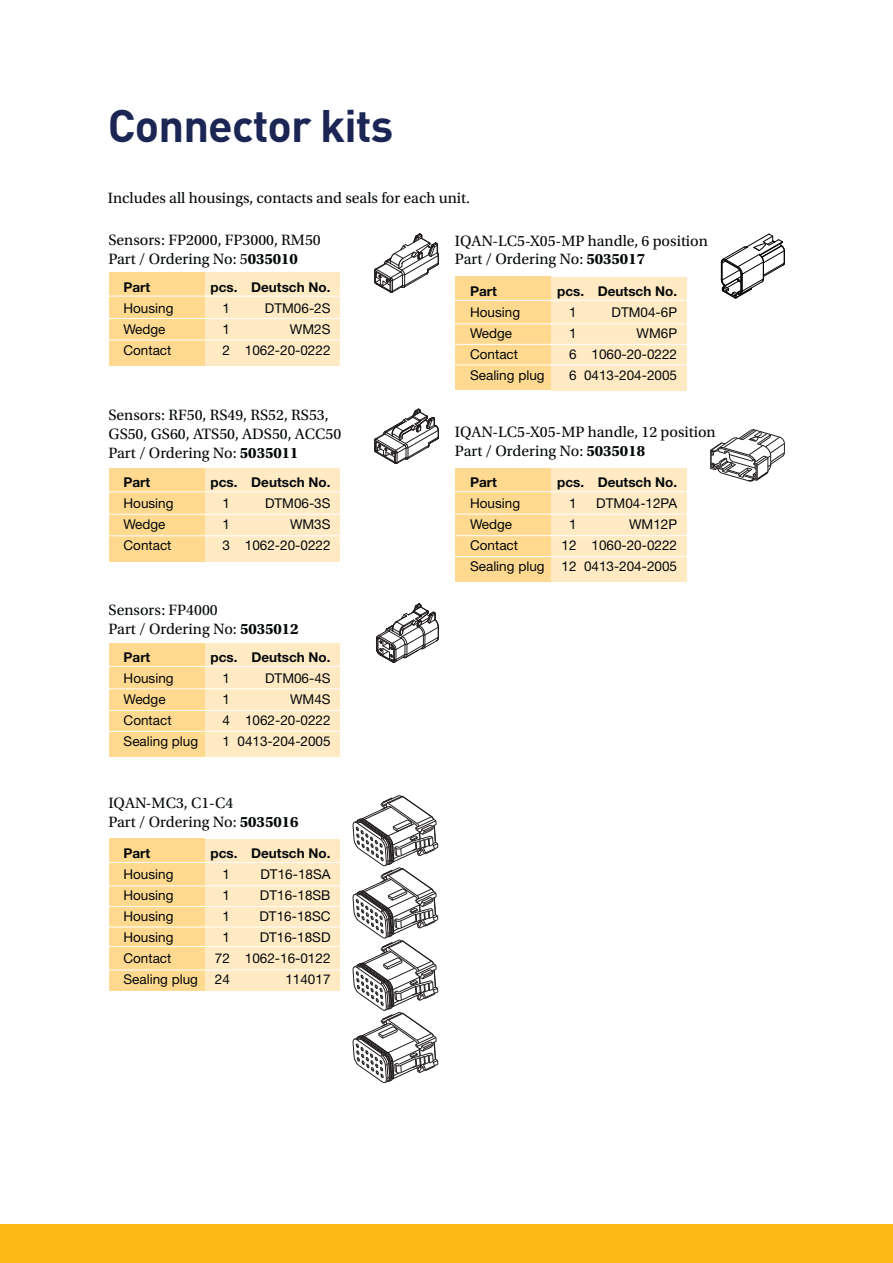
<style>
.page{position:relative;width:893px;height:1263px;background:#fff}
.page>*{position:absolute;margin:0;border:0;box-sizing:border-box;transform-origin:0 0}
.t1{font:700 45px "DINOT";letter-spacing:-.02em;color:#1b2654}
.t2{font:15.75px/18.9px "Utopia Std";color:#040809}
.t3{font:13.5px "Helvetica Neue LT Std";color:#040809}
.t4{font:700 13.5px "Helvetica Neue LT Std";color:#040809}
.s1{font-weight:700}
</style>
<div class="page">
<div style="left:0;top:1225px;width:893px;height:38px;background:#fdb816"></div>
<div style="left:204px;top:273px;width:136px;height:93px;background:#ffeac4"></div>
<div style="left:109px;top:272px;width:95px;height:94px;background:#ffd98f"></div>
<hr style="left:108px;top:296px;width:232px;height:1px;background:#fff">
<hr style="left:108px;top:318px;width:232px;height:1px;background:#fff">
<hr style="left:109px;top:340px;width:232px;height:1px;background:#fff">
<svg style="left:374px;top:234px;width:65px;height:59px"></svg>
<div style="left:204px;top:468px;width:136px;height:94px;background:#ffeac4"></div>
<div style="left:109px;top:468px;width:95px;height:94px;background:#ffd98f"></div>
<hr style="left:108px;top:491px;width:232px;height:1px;background:#fff">
<hr style="left:108px;top:514px;width:232px;height:1px;background:#fff">
<hr style="left:109px;top:535px;width:232px;height:1px;background:#fff">
<svg style="left:374px;top:409px;width:65px;height:55px"></svg>
<div style="left:205px;top:643px;width:135px;height:113px;background:#ffeac4"></div>
<div style="left:109px;top:643px;width:96px;height:113px;background:#ffd98f"></div>
<hr style="left:108px;top:666px;width:232px;height:1px;background:#fff">
<hr style="left:109px;top:688px;width:231px;height:1px;background:#fff">
<hr style="left:109px;top:710px;width:232px;height:1px;background:#fff">
<hr style="left:109px;top:731px;width:231px;height:1px;background:#fff">
<svg style="left:376px;top:604px;width:63px;height:59px"></svg>
<div style="left:204px;top:839px;width:136px;height:152px;background:#ffeac4"></div>
<div style="left:109px;top:839px;width:95px;height:152px;background:#ffd98f"></div>
<hr style="left:108px;top:862px;width:232px;height:1px;background:#fff">
<hr style="left:108px;top:886px;width:232px;height:1px;background:#fff">
<hr style="left:108px;top:906px;width:232px;height:1px;background:#fff">
<hr style="left:108px;top:927px;width:232px;height:1px;background:#fff">
<hr style="left:108px;top:946px;width:232px;height:1px;background:#fff">
<hr style="left:108px;top:970px;width:232px;height:1px;background:#fff">
<svg style="left:353px;top:795px;width:85px;height:288px"></svg>
<div style="left:551px;top:468px;width:136px;height:114px;background:#ffeac4"></div>
<div style="left:456px;top:468px;width:95px;height:114px;background:#ffd98f"></div>
<hr style="left:455px;top:491px;width:232px;height:1px;background:#fff">
<hr style="left:455px;top:514px;width:232px;height:1px;background:#fff">
<hr style="left:456px;top:535px;width:231px;height:1px;background:#fff">
<hr style="left:455px;top:556px;width:232px;height:1px;background:#fff">
<div style="left:551px;top:277px;width:136px;height:113px;background:#ffeac4"></div>
<div style="left:456px;top:276px;width:95px;height:114px;background:#ffd98f"></div>
<hr style="left:455px;top:300px;width:232px;height:1px;background:#fff">
<hr style="left:455px;top:323px;width:232px;height:1px;background:#fff">
<hr style="left:455px;top:344px;width:232px;height:1px;background:#fff">
<hr style="left:455px;top:365px;width:232px;height:1px;background:#fff">
<svg style="left:721px;top:234px;width:64px;height:65px"></svg>
<svg style="left:710px;top:430px;width:75px;height:51px"></svg>
<h1 class="t1" style="left:108px;top:110px;width:287px">Connector kits</h1>
<p class="t2" style="left:108px;top:190px;width:363px">Includes all housings, contacts and seals for each unit.</p>
<p class="t2" style="left:108px;top:232px;width:214px">Sensors: FP2000, FP3000, RM50<br>Part / Ordering No: 5<span class="s1">035010</span></p>
<p class="t4" style="left:123px;top:282px;width:28px">Part</p>
<p class="t4" style="left:210px;top:282px;width:122px">pcs. Deutsch No.</p>
<p class="t3" style="left:123px;top:303px;width:52px">Housing</p>
<p class="t3" style="left:222px;top:303px;width:9px">1</p>
<p class="t3" style="left:265px;top:303px;width:67px">DTM06-2S</p>
<p class="t3" style="left:123px;top:324px;width:43px">Wedge</p>
<p class="t3" style="left:222px;top:324px;width:9px">1</p>
<p class="t3" style="left:290px;top:324px;width:42px">WM2S</p>
<p class="t3" style="left:123px;top:345px;width:50px">Contact</p>
<p class="t3" style="left:222px;top:345px;width:109px">2 1062-20-0222</p>
<p class="t2" style="left:455px;top:232px;width:254px">IQAN-LC5-X05-MP handle, 6 position<br>Part / Ordering No: <span class="s1">5035017</span></p>
<p class="t4" style="left:470px;top:286px;width:28px">Part</p>
<p class="t4" style="left:557px;top:286px;width:122px">pcs. Deutsch No.</p>
<p class="t3" style="left:470px;top:307px;width:52px">Housing</p>
<p class="t3" style="left:569px;top:307px;width:9px">1</p>
<p class="t3" style="left:611px;top:307px;width:67px">DTM04-6P</p>
<p class="t3" style="left:470px;top:328px;width:43px">Wedge</p>
<p class="t3" style="left:569px;top:328px;width:9px">1</p>
<p class="t3" style="left:636px;top:328px;width:42px">WM6P</p>
<p class="t3" style="left:470px;top:349px;width:50px">Contact</p>
<p class="t3" style="left:569px;top:349px;width:109px">6 1060-20-0222</p>
<p class="t3" style="left:470px;top:370px;width:76px">Sealing plug</p>
<p class="t3" style="left:569px;top:370px;width:109px">6 0413-204-2005</p>
<p class="t2" style="left:108px;top:407px;width:234px">Sensors: RF50, RS49, RS52, RS53,<br>GS50, GS60, ATS50, ADS50, ACC50<br>Part / Ordering No: <span class="s1">5035011</span></p>
<p class="t4" style="left:123px;top:478px;width:28px">Part</p>
<p class="t4" style="left:210px;top:478px;width:122px">pcs. Deutsch No.</p>
<p class="t3" style="left:123px;top:499px;width:52px">Housing</p>
<p class="t3" style="left:222px;top:499px;width:9px">1</p>
<p class="t3" style="left:265px;top:499px;width:67px">DTM06-3S</p>
<p class="t3" style="left:123px;top:520px;width:43px">Wedge</p>
<p class="t3" style="left:222px;top:520px;width:9px">1</p>
<p class="t3" style="left:290px;top:520px;width:42px">WM3S</p>
<p class="t3" style="left:123px;top:541px;width:50px">Contact</p>
<p class="t3" style="left:222px;top:541px;width:109px">3 1062-20-0222</p>
<p class="t2" style="left:108px;top:602px;width:192px">Sensors: FP4000<br>Part / Ordering No: <span class="s1">5035012</span></p>
<p class="t4" style="left:124px;top:652px;width:28px">Part</p>
<p class="t4" style="left:211px;top:652px;width:122px">pcs. Deutsch No.</p>
<p class="t3" style="left:124px;top:673px;width:52px">Housing</p>
<p class="t3" style="left:223px;top:673px;width:9px">1</p>
<p class="t3" style="left:265px;top:673px;width:67px">DTM06-4S</p>
<p class="t3" style="left:124px;top:694px;width:43px">Wedge</p>
<p class="t3" style="left:223px;top:694px;width:9px">1</p>
<p class="t3" style="left:290px;top:694px;width:42px">WM4S</p>
<p class="t3" style="left:124px;top:715px;width:50px">Contact</p>
<p class="t3" style="left:223px;top:715px;width:109px">4 1062-20-0222</p>
<p class="t3" style="left:124px;top:736px;width:76px">Sealing plug</p>
<p class="t3" style="left:223px;top:736px;width:109px">1 0413-204-2005</p>
<p class="t2" style="left:108px;top:794px;width:192px">IQAN-MC3, C1-C4<br>Part / Ordering No: <span class="s1">5035016</span></p>
<p class="t4" style="left:123px;top:848px;width:28px">Part</p>
<p class="t4" style="left:210px;top:848px;width:122px">pcs. Deutsch No.</p>
<p class="t3" style="left:123px;top:869px;width:52px">Housing</p>
<p class="t3" style="left:222px;top:869px;width:9px">1</p>
<p class="t3" style="left:260px;top:869px;width:72px">DT16-18SA</p>
<p class="t3" style="left:123px;top:890px;width:52px">Housing</p>
<p class="t3" style="left:222px;top:890px;width:9px">1</p>
<p class="t3" style="left:260px;top:890px;width:72px">DT16-18SB</p>
<p class="t3" style="left:123px;top:911px;width:52px">Housing</p>
<p class="t3" style="left:222px;top:911px;width:9px">1</p>
<p class="t3" style="left:259px;top:911px;width:73px">DT16-18SC</p>
<p class="t3" style="left:123px;top:932px;width:52px">Housing</p>
<p class="t3" style="left:222px;top:932px;width:9px">1</p>
<p class="t3" style="left:260px;top:932px;width:72px">DT16-18SD</p>
<p class="t3" style="left:123px;top:953px;width:50px">Contact</p>
<p class="t3" style="left:215px;top:953px;width:117px">72 1062-16-0122</p>
<p class="t3" style="left:123px;top:974px;width:76px">Sealing plug</p>
<p class="t3" style="left:215px;top:974px;width:17px">24</p>
<p class="t3" style="left:285px;top:974px;width:47px">114017</p>
<p class="t2" style="left:455px;top:424px;width:262px">IQAN-LC5-X05-MP handle, 12 position<br>Part / Ordering No: <span class="s1">5035018</span></p>
<p class="t4" style="left:470px;top:477px;width:28px">Part</p>
<p class="t4" style="left:557px;top:477px;width:122px">pcs. Deutsch No.</p>
<p class="t3" style="left:470px;top:498px;width:52px">Housing</p>
<p class="t3" style="left:569px;top:498px;width:9px">1</p>
<p class="t3" style="left:596px;top:498px;width:82px">DTM04-12PA</p>
<p class="t3" style="left:470px;top:519px;width:43px">Wedge</p>
<p class="t3" style="left:569px;top:519px;width:9px">1</p>
<p class="t3" style="left:629px;top:519px;width:50px">WM12P</p>
<p class="t3" style="left:470px;top:540px;width:50px">Contact</p>
<p class="t3" style="left:561px;top:540px;width:117px">12 1060-20-0222</p>
<p class="t3" style="left:470px;top:561px;width:76px">Sealing plug</p>
<p class="t3" style="left:561px;top:561px;width:117px">12 0413-204-2005</p>
</div>
